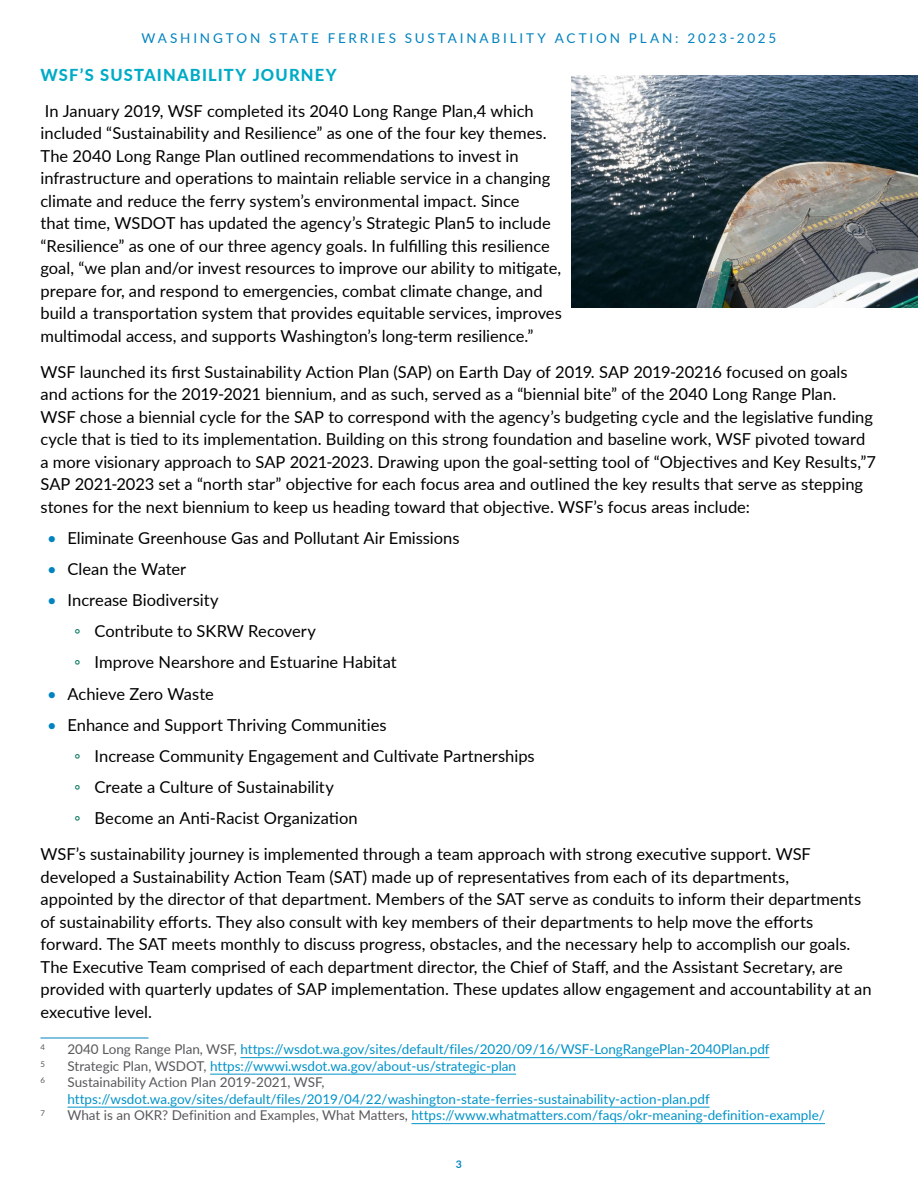
<style>
.page{position:relative;width:918px;height:1188px;background:#fff}
.page>*{position:absolute;margin:0;border:0;box-sizing:border-box;transform-origin:0 0}
.Body_Copy{font:16.5px/22.5px "Lato";color:#000}
.Heading_1{font:800 16.5px "Lato";letter-spacing:.07em;color:#00abc7}
.Footnotes{font:13.5px/16.5px "Lato";color:#0093c9}
.t1{font:13.5px "Lato";letter-spacing:.21em;color:#0083bf}
.t2{font:700 10.5px "Lato";color:#0083bf}
.Footnotes-2{font:7.8px "Lato";color:#58595b}
.s1{color:#0083bf}
.s2{color:#0a7960}
.s3{color:#58595b}
</style>
<div class="page">
<hr style="left:40px;top:1038px;width:108px;height:1px;background:#0083bf">
<hr style="left:240px;top:1057px;width:529px;height:1px;background:#0093c9">
<hr style="left:210px;top:1074px;width:306px;height:1px;background:#0093c9">
<hr style="left:68px;top:1107px;width:642px;height:1px;background:#0093c9">
<hr style="left:411px;top:1123px;width:414px;height:1px;background:#0093c9">
<img style="left:571px;top:76px;width:347px;height:232px">
<p class="t1" style="left:142px;top:29px;width:636px">WASHINGTON STATE FERRIES SUSTAINABILITY ACTION PLAN: 2023-2025</p>
<h3 class="Heading_1" style="left:40px;top:63px;width:298px">WSF’S SUSTAINABILITY JOURNEY</h3>
<p class="Body_Copy" style="left:40px;top:99px;width:523px">In January 2019, WSF completed its 2040 Long Range Plan,4 which included “Sustainability and Resilience” as one of the four key themes.<br>The 2040 Long Range Plan outlined recommendations to invest in infrastructure and operations to maintain reliable service in a changing climate and reduce the ferry system’s environmental impact. Since<br>that time, WSDOT has updated the agency’s Strategic Plan5 to include “Resilience” as one of our three agency goals. In fulfilling this resilience goal, “we plan and/or invest resources to improve our ability to mitigate, prepare for, and respond to emergencies, combat climate change, and build a transportation system that provides equitable services, improves multimodal access, and supports Washington’s long-term resilience.”</p>
<p class="Body_Copy" style="left:40px;top:360px;width:837px">WSF launched its first Sustainability Action Plan (SAP) on Earth Day of 2019. SAP 2019-20216 focused on goals and actions for the 2019-2021 biennium, and as such, served as a “biennial bite” of the 2040 Long Range Plan.<br>WSF chose a biennial cycle for the SAP to correspond with the agency’s budgeting cycle and the legislative funding cycle that is tied to its implementation. Building on this strong foundation and baseline work, WSF pivoted toward a more visionary approach to SAP 2021-2023. Drawing upon the goal-setting tool of “Objectives and Key Results,”7<br>SAP 2021-2023 set a “north star” objective for each focus area and outlined the key results that serve as stepping stones for the next biennium to keep us heading toward that objective. WSF’s focus areas include:</p>
<p class="Body_Copy" style="left:47px;top:526px;width:414px"><span class="s1">•</span> Eliminate Greenhouse Gas and Pollutant Air Emissions</p>
<p class="Body_Copy" style="left:47px;top:557px;width:141px"><span class="s1">•</span> Clean the Water</p>
<p class="Body_Copy" style="left:47px;top:588px;width:173px"><span class="s1">•</span> Increase Biodiversity</p>
<p class="Body_Copy" style="left:74px;top:619px;width:243px"><span class="s2">◦</span> Contribute to SKRW Recovery</p>
<p class="Body_Copy" style="left:74px;top:651px;width:324px"><span class="s2">◦</span> Improve Nearshore and Estuarine Habitat</p>
<p class="Body_Copy" style="left:47px;top:682px;width:168px"><span class="s1">•</span> Achieve Zero Waste</p>
<p class="Body_Copy" style="left:47px;top:713px;width:341px"><span class="s1">•</span> Enhance and Support Thriving Communities</p>
<p class="Body_Copy" style="left:74px;top:744px;width:462px"><span class="s2">◦</span> Increase Community Engagement and Cultivate Partnerships</p>
<p class="Body_Copy" style="left:74px;top:775px;width:261px"><span class="s2">◦</span> Create a Culture of Sustainability</p>
<p class="Body_Copy" style="left:74px;top:806px;width:285px"><span class="s2">◦</span> Become an Anti-Racist Organization</p>
<p class="Body_Copy" style="left:40px;top:842px;width:833px">WSF’s sustainability journey is implemented through a team approach with strong executive support. WSF developed a Sustainability Action Team (SAT) made up of representatives from each of its departments,<br>appointed by the director of that department. Members of the SAT serve as conduits to inform their departments of sustainability efforts. They also consult with key members of their departments to help move the efforts forward. The SAT meets monthly to discuss progress, obstacles, and the necessary help to accomplish our goals.<br>The Executive Team comprised of each department director, the Chief of Staff, and the Assistant Secretary, are provided with quarterly updates of SAP implementation. These updates allow engagement and accountability at an executive level.</p>
<p class="Footnotes-2" style="left:40px;top:1042px;width:6px">4</p>
<p class="Footnotes" style="left:68px;top:1041px;width:704px"><span class="s3">2040 Long Range Plan, WSF,</span> https://wsdot.wa.gov/sites/default/files/2020/09/16/WSF-LongRangePlan-2040Plan.pdf</p>
<p class="Footnotes-2" style="left:40px;top:1058px;width:6px">5</p>
<p class="Footnotes" style="left:68px;top:1057px;width:450px"><span class="s3">Strategic Plan, WSDOT,</span> https://wwwi.wsdot.wa.gov/about-us/strategic-plan</p>
<p class="Footnotes-2" style="left:40px;top:1075px;width:6px">6</p>
<p class="Footnotes" style="left:68px;top:1074px;width:644px"><span class="s3">Sustainability Action Plan 2019-2021, WSF, </span>https://wsdot.wa.gov/sites/default/files/2019/04/22/washington-state-ferries-sustainability-action-plan.pdf</p>
<p class="Footnotes-2" style="left:40px;top:1108px;width:6px">7</p>
<p class="Footnotes" style="left:68px;top:1107px;width:759px"><span class="s3">What is an OKR? Definition and Examples, What Matters,</span> https://www.whatmatters.com/faqs/okr-meaning-definition-example/</p>
<p class="t2" style="left:456px;top:1156px;width:8px">3</p>
</div>
